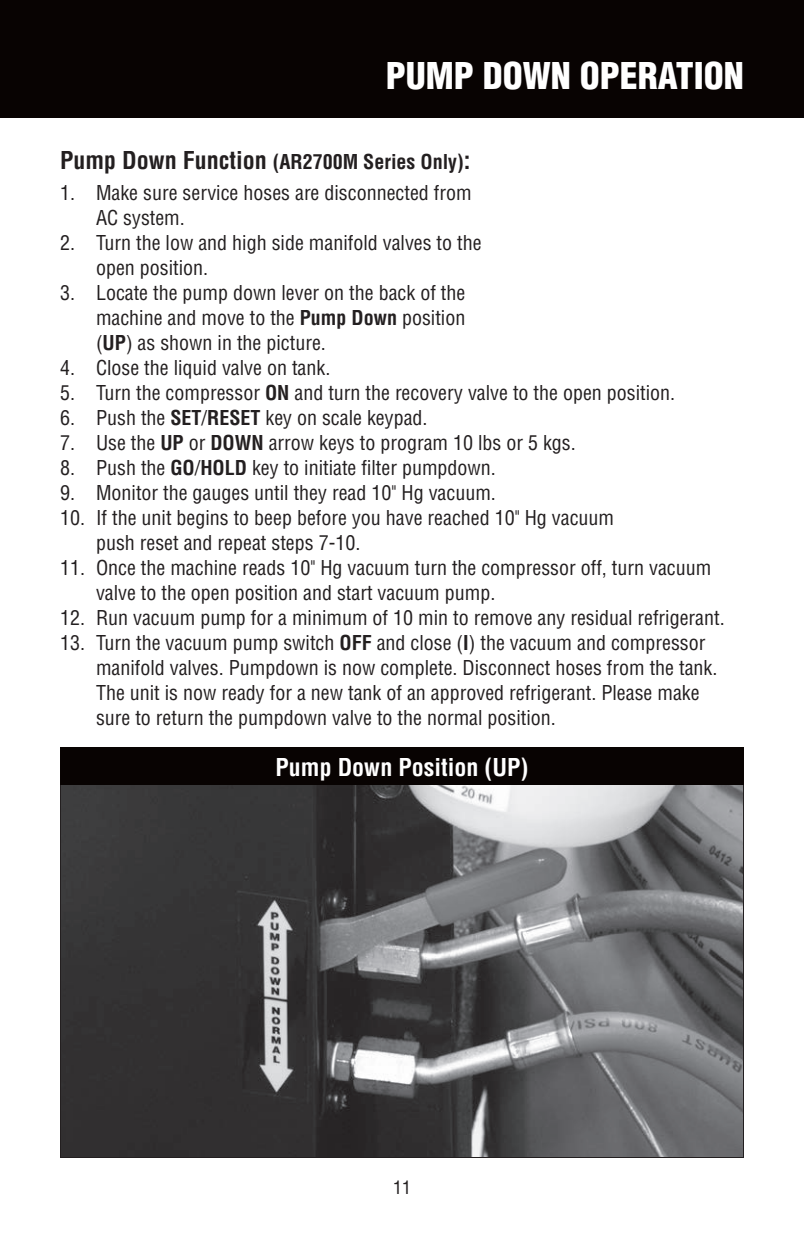
<style>
.page{position:relative;width:804px;height:1236px;background:#fff}
.page>*{position:absolute;margin:0;border:0;box-sizing:border-box;transform-origin:0 0}
.t1{font:900 condensed 36px "Helvetica";color:#fff}
.t2{font:700 condensed 24px "Helvetica";color:#fff}
.t3{font:condensed 20px/25px "Helvetica";color:#231f20}
.t4{font:700 condensed 20px "Helvetica";color:#231f20}
.t5{font:condensed 18px "Helvetica";color:#231f20}
.s1{font-size:24px}
.s2{font-weight:700}
</style>
<div class="page">
<div style="left:0;top:0;width:804px;height:118px;background:#080302"></div>
<img style="left:62px;top:786px;width:680px;height:370px">
<div style="left:60px;top:748px;width:684px;height:37px;background:#080302"></div>
<h1 class="t1" style="left:386px;top:53px;width:360px">PUMP DOWN OPERATION</h1>
<p class="t4" style="left:60px;top:149px;width:412px"><span class="s1">Pump Down Function</span> (AR2700M Series Only)<span class="s1">:</span></p>
<p class="t3" style="left:96px;top:180px;width:377px;text-indent:-36px">1. Make sure service hoses are disconnected from<br>AC system.</p>
<p class="t3" style="left:96px;top:230px;width:387px;text-indent:-36px">2. Turn the low and high side manifold valves to the open position.</p>
<p class="t3" style="left:96px;top:280px;width:371px;text-align:justify;text-indent:-36px">3. Locate the pump down lever on the back of the machine and move to the <span class="s2">Pump Down</span> position (<span class="s2">UP</span>) as shown in the picture.</p>
<p class="t3" style="left:60px;top:355px;width:272px">4. Close the liquid valve on tank.</p>
<p class="t3" style="left:60px;top:380px;width:617px">5. Turn the compressor <span class="s2">ON</span> and turn the recovery valve to the open position.</p>
<p class="t3" style="left:60px;top:405px;width:369px">6. Push the <span class="s2">SET</span>/<span class="s2">RESET</span> key on scale keypad.</p>
<p class="t3" style="left:60px;top:430px;width:517px">7. Use the <span class="s2">UP</span> or <span class="s2">DOWN</span> arrow keys to program 10 lbs or 5 kgs.</p>
<p class="t3" style="left:60px;top:455px;width:437px">8. Push the <span class="s2">GO</span>/<span class="s2">HOLD</span> key to initiate filter pumpdown.</p>
<p class="t3" style="left:60px;top:480px;width:437px">9. Monitor the gauges until they read 10" Hg vacuum.</p>
<p class="t3" style="left:96px;top:505px;width:520px;text-indent:-36px">10. If the unit begins to beep before you have reached 10" Hg vacuum push reset and repeat steps 7-10.</p>
<p class="t3" style="left:96px;top:555px;width:617px;text-indent:-36px">11. Once the machine reads 10" Hg vacuum turn the compressor off, turn vacuum valve to the open position and start vacuum pump.</p>
<p class="t3" style="left:60px;top:605px;width:666px">12. Run vacuum pump for a minimum of 10 min to remove any residual refrigerant.</p>
<p class="t3" style="left:96px;top:630px;width:623px;text-indent:-36px">13. Turn the vacuum pump switch <span class="s2">OFF</span> and close (<span class="s2">I</span>) the vacuum and compressor manifold valves. Pumpdown is now complete. Disconnect hoses from the tank.<br>The unit is now ready for a new tank of an approved refrigerant. Please make sure to return the pumpdown valve to the normal position.</p>
<p class="t2" style="left:276px;top:752px;width:254px">Pump Down Position (UP)</p>
<p class="t5" style="left:393px;top:1176px;width:19px">11</p>
</div>
